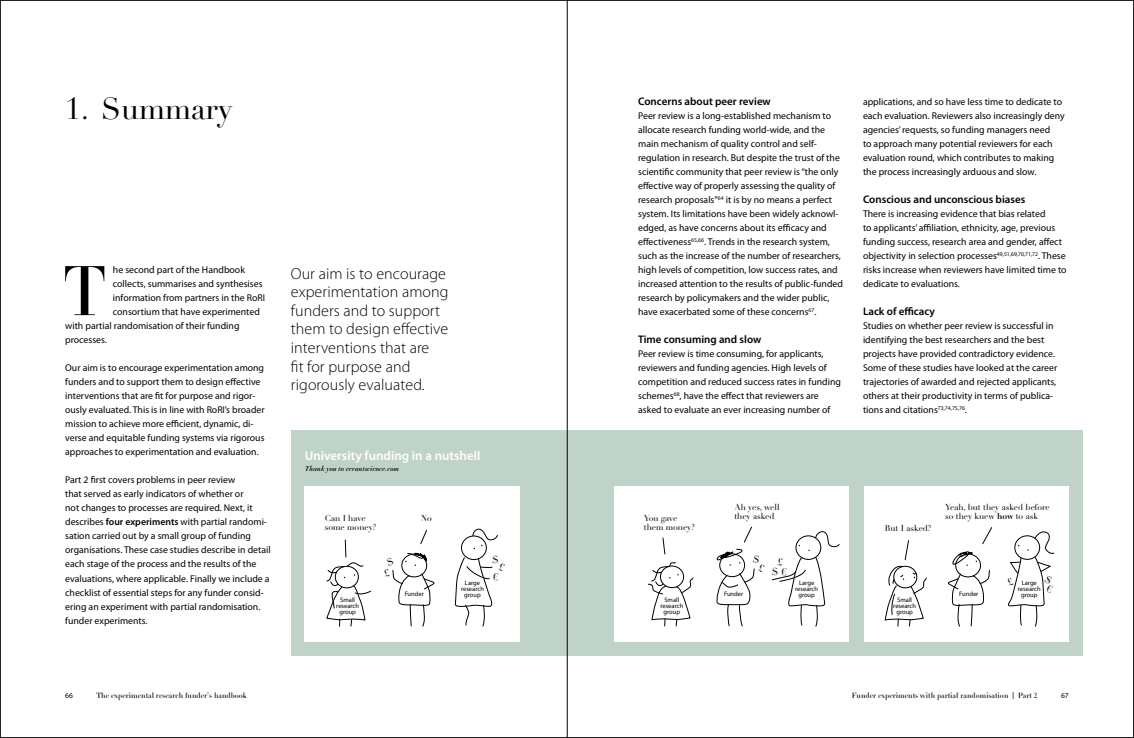
<style>
.page{position:relative;width:1134px;height:738px;background:#fff}
.page>*{position:absolute;margin:0;border:0;box-sizing:border-box;transform-origin:0 0}
.t1{font:69px "Didot HTF L24 Light";color:#000}
.t2{font:30px "Didot LT Pro";color:#000}
.t3{font:300 16px/18.6px "Myriad Pro";letter-spacing:.005em;color:#000}
.t4{font:600 13px "Myriad Pro";color:#fff}
.t5{font:600 11px "Myriad Pro";color:#000}
.t6{font:10px "Didot LT Pro";color:#000}
.t7{font:9.8px/14px "Myriad Pro";color:#000}
.t8{font:8.5px/9px "Didot LT Pro";color:#000}
.t9{font:7.5px "Didot LT Pro Headline";color:#000}
.t10{font:7.5px "Myriad Pro";color:#000}
.t11{font:italic 700 7px "Didot LT Pro";color:#000}
.t12{font:6.5px/6px "Myriad Pro";color:#000;text-align:center}
.s1{font-weight:600}
.s2{font-weight:700}
.s3{font-family:"Novo Apply Sans";font-weight:500}
</style>
<div class="page">
<div style="left:291px;top:429px;width:276px;height:226px;background:#c0d3c8"></div>
<div style="left:305px;top:485px;width:215px;height:156px;background:#fff"></div>
<div style="left:567px;top:429px;width:516px;height:226px;background:#c0d3c8"></div>
<div style="left:864px;top:485px;width:204px;height:156px;background:#fff"></div>
<div style="left:614px;top:485px;width:234px;height:156px;background:#fff"></div>
<svg style="left:420px;top:529px;width:7px;height:15px"></svg>
<div style="left:461px;top:535px;width:26px;height:24px;border:1px solid #000;border-radius:50%"></div>
<svg style="left:473px;top:528px;width:25px;height:20px"></svg>
<svg style="left:326px;top:539px;width:45px;height:87px"></svg>
<svg style="left:662px;top:537px;width:4px;height:17px"></svg>
<svg style="left:744px;top:526px;width:8px;height:16px"></svg>
<svg style="left:884px;top:540px;width:43px;height:86px"></svg>
<svg style="left:947px;top:527px;width:46px;height:99px"></svg>
<div style="left:796px;top:535px;width:25px;height:24px;border:1px solid #000;border-radius:50%"></div>
<svg style="left:808px;top:531px;width:32px;height:19px"></svg>
<svg style="left:647px;top:562px;width:47px;height:64px"></svg>
<hr style="left:567px;top:0;width:1px;height:737px;background:#000">
<svg style="left:455px;top:556px;width:38px;height:70px"></svg>
<svg style="left:392px;top:552px;width:43px;height:74px"></svg>
<svg style="left:1008px;top:531px;width:47px;height:95px"></svg>
<svg style="left:772px;top:556px;width:53px;height:70px"></svg>
<svg style="left:716px;top:548px;width:39px;height:78px"></svg>
<h2 class="t2" style="left:65px;top:90px;width:169px">1. Summary</h2>
<h1 class="t1" style="left:64px;top:249px;width:44px">T</h1>
<p class="t7" style="left:113px;top:262px;width:134px">he second part of the Handbook</p>
<p class="t7" style="left:113px;top:276px;width:151px">collects, summarises and synthesises</p>
<p class="t7" style="left:113px;top:290px;width:154px">information from partners in the RoRI</p>
<p class="t7" style="left:113px;top:304px;width:148px">consortium that have experimented</p>
<p class="t7" style="left:65px;top:318px;width:176px">with partial randomisation of their funding</p>
<p class="t7" style="left:65px;top:332px;width:43px">processes.</p>
<p class="t7" style="left:65px;top:360px;width:201px">Our aim is to encourage experimentation among funders and to support them to design effective interventions that are fit for purpose and rigor&shy;ously evaluated. This is in line with RoRI’s broader mission to achieve more efficient, dynamic, di&shy;verse and equitable funding systems via rigorous approaches to experimentation and evaluation.</p>
<p class="t7" style="left:65px;top:472px;width:207px">Part 2 first covers problems in peer review<br>that served as early indicators of whether or<br>not changes to processes are required. Next, it describes <span class="s1">four experiments</span> with partial randomi&shy;sation carried out by a small group of funding organisations. These case studies describe in detail each stage of the process and the results of the evaluations, where applicable. Finally we include a checklist of essential steps for any funder consid&shy;ering an experiment with partial randomisation. funder experiments.</p>
<h3 class="t3" style="left:291px;top:263px;width:159px">Our aim is to encourage experimentation among funders and to support them to design effective interventions that are<br>fit for purpose and rigorously evaluated.</h3>
<h3 class="t4" style="left:305px;top:447px;width:177px">University funding in a nutshell</h3>
<p class="t11" style="left:305px;top:464px;width:96px">Thank you to errantscience.com</p>
<p class="t8" style="left:325px;top:513px;width:53px">Can I have some money?</p>
<p class="t8" style="left:421px;top:513px;width:12px">No</p>
<p class="t12" style="left:336px;top:596px;width:24px">Small research group</p>
<p class="t12" style="left:405px;top:590px;width:21px">Funder</p>
<p class="t12" style="left:461px;top:579px;width:24px">Large research group</p>
<p class="t6" style="left:492px;top:553px;width:8px">$</p>
<p class="t5" style="left:638px;top:94px;width:134px">Concerns about peer review</p>
<p class="t7" style="left:638px;top:108px;width:206px">Peer review is a long-established mechanism to allocate research funding world-wide, and the main mechanism of quality control and self&shy;regulation in research. But despite the trust of the scientific community that peer review is “the only effective way of properly assessing the quality of research proposals”<sup>64</sup> it is by no means a perfect system. Its limitations have been widely acknowl&shy;edged, as have concerns about its efficacy and effectiveness<sup>65,66</sup>. Trends in the research system, such as the increase of the number of researchers, high levels of competition, low success rates, and increased attention to the results of public-funded research by policymakers and the wider public, have exacerbated some of these concerns<sup>67</sup>.</p>
<p class="t5" style="left:638px;top:332px;width:125px">Time consuming and slow</p>
<p class="t7" style="left:638px;top:346px;width:204px">Peer review is time consuming, for applicants, reviewers and funding agencies. High levels of competition and reduced success rates in funding schemes<sup>68</sup>, have the effect that reviewers are asked to evaluate an ever increasing number of</p>
<p class="t7" style="left:863px;top:94px;width:203px">applications, and so have less time to dedicate to each evaluation. Reviewers also increasingly deny agencies’ requests, so funding managers need<br>to approach many potential reviewers for each evaluation round, which contributes to making the process increasingly arduous and slow.</p>
<p class="t5" style="left:863px;top:192px;width:164px">Conscious and unconscious biases</p>
<p class="t7" style="left:863px;top:206px;width:205px">There is increasing evidence that bias related<br>to applicants’ affiliation, ethnicity, age, previous funding success, research area and gender, affect objectivity in selection processes<sup>49,51,69,70,71,72</sup>. These risks increase when reviewers have limited time to dedicate to evaluations.</p>
<p class="t5" style="left:863px;top:304px;width:74px">Lack of efficacy</p>
<p class="t7" style="left:863px;top:318px;width:196px">Studies on whether peer review is successful in identifying the best researchers and the best projects have provided contradictory evidence.<br>Some of these studies have looked at the career trajectories of awarded and rejected applicants, others at their productivity in terms of publica&shy;tions and citations<sup>73,74,75,76</sup>.</p>
<p class="t8" style="left:734px;top:502px;width:47px">Ah yes, well they asked</p>
<p class="t8" style="left:945px;top:502px;width:106px">Yeah, but they asked before so they knew <span class="s2">how</span> to ask</p>
<p class="t8" style="left:644px;top:513px;width:53px">You gave them money?</p>
<p class="t8" style="left:885px;top:524px;width:48px">But I asked?</p>
<p class="t12" style="left:660px;top:596px;width:24px">Small research group</p>
<p class="t6" style="left:772px;top:565px;width:8px">$</p>
<p class="t12" style="left:724px;top:590px;width:21px">Funder</p>
<p class="t12" style="left:795px;top:579px;width:24px">Large research group</p>
<p class="t12" style="left:893px;top:596px;width:24px">Small research group</p>
<p class="t12" style="left:959px;top:590px;width:21px">Funder</p>
<p class="t12" style="left:1018px;top:579px;width:24px">Large research group</p>
<p class="t10" style="left:65px;top:690px;width:9px">66</p>
<p class="t9" style="left:96px;top:690px;width:152px">The experimental research funder’s handbook</p>
<p class="t9" style="left:852px;top:690px;width:187px">Funder experiments with partial randomisation <span class="s3">|</span> Part 2</p>
<p class="t10" style="left:1061px;top:690px;width:9px">67</p>
</div>
